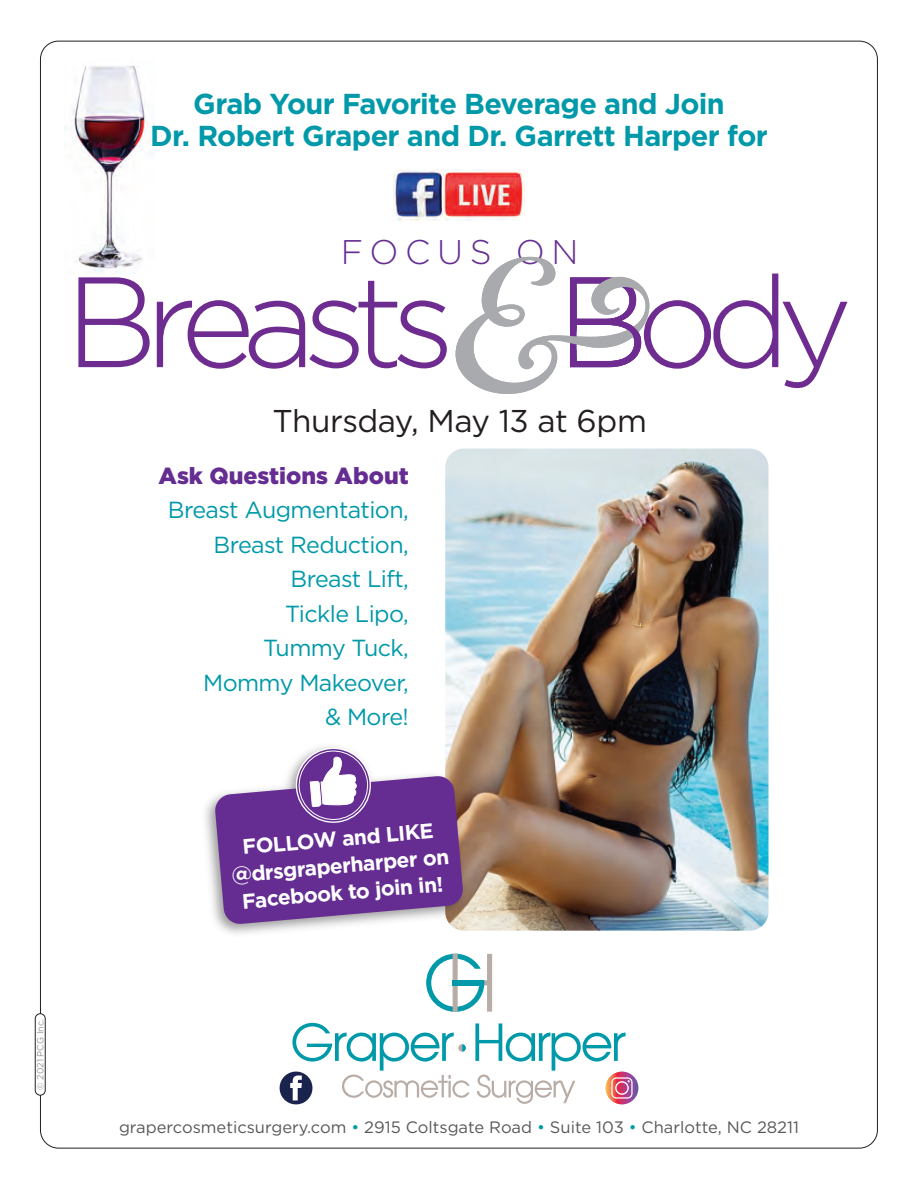
<style>
.page{position:relative;width:918px;height:1188px;background:#fff}
.page>*{position:absolute;margin:0;border:0;box-sizing:border-box;transform-origin:0 0}
.t1{font:300 128.25px "Gotham";letter-spacing:-.1em;color:#6e2c91}
.t2{font:300 34.2px "Gotham";letter-spacing:.195em;color:#652d91}
.t3{font:31.5px "Gotham";letter-spacing:-.015em;color:#231f20}
.t4{font:700 28.8px/32.4px "Gotham";letter-spacing:-.025em;color:#0099a9;text-align:center}
.t5{font:23.25px/34.5px "Gotham";letter-spacing:-.025em;color:#0099a9;text-align:right}
.t6{font:900 23.25px "Gotham";color:#652d91}
.t7{font:700 21px/27px "Gotham";color:#fff;text-align:center}
.t8{font:16.5px "Gotham";color:#57585a}
.t9{font:9px "Gotham";color:#939598}
.s1{font-family:"Caslon No 540 Swa D";font-weight:400;font-style:italic;font-size:202.5px;color:#a8aaad}
.s2{color:#0099a9}
</style>
<div class="page">
<div style="left:35px;top:1013px;width:11px;height:83px;border:1px solid #231f20;border-radius:5px"></div>
<svg style="left:426px;top:954px;width:66px;height:58px"></svg>
<div style="left:453px;top:980px;width:31px;height:5px;background:#0099a9"></div>
<svg style="left:606px;top:1072px;width:32px;height:32px"></svg>
<svg style="left:279px;top:1023px;width:354px;height:82px"></svg>
<img style="left:394px;top:170px;width:130px;height:50px">
<img style="left:64px;top:65px;width:91px;height:209px">
<img style="left:445px;top:449px;width:324px;height:482px">
<img style="left:205px;top:739px;width:267px;height:195px">
<svg style="left:214px;top:745px;width:250px;height:180px"></svg>
<svg style="left:456px;top:257px;width:193px;height:137px"></svg>
<p class="t4" style="left:150px;top:87px;width:619px">Grab Your Favorite Beverage and Join<br>Dr. Robert Graper and Dr. Garrett Harper for</p>
<h2 class="t2" style="left:341px;top:234px;width:239px">FOCUS ON</h2>
<h1 class="t1" style="left:65px;top:252px;width:789px">Breasts<span class="s1">&amp;</span>Body</h1>
<h3 class="t3" style="left:272px;top:403px;width:376px">Thursday, May 13 at 6pm</h3>
<p class="t6" style="left:159px;top:462px;width:252px">Ask Questions About</p>
<p class="t5" style="left:168px;top:493px;width:242px">Breast Augmentation,<br>Breast Reduction,<br>Breast Lift,<br>Tickle Lipo,<br>Tummy Tuck,<br>Mommy Makeover,<br>&amp; More!</p>
<p class="t7" style="left:228px;top:834px;width:220px;rotate:-5deg">FOLLOW and LIKE @drsgraperharper on<br>Facebook to join in!</p>
<p class="t9" style="left:35px;top:1090px;width:72px;rotate:-90deg">© 2021 PCG Inc.</p>
<p class="t8" style="left:119px;top:1118px;width:681px">grapercosmeticsurgery.com <span class="s2">•</span> 2915 Coltsgate Road <span class="s2">•</span> Suite 103 <span class="s2">•</span> Charlotte, NC 28211</p>
</div>
